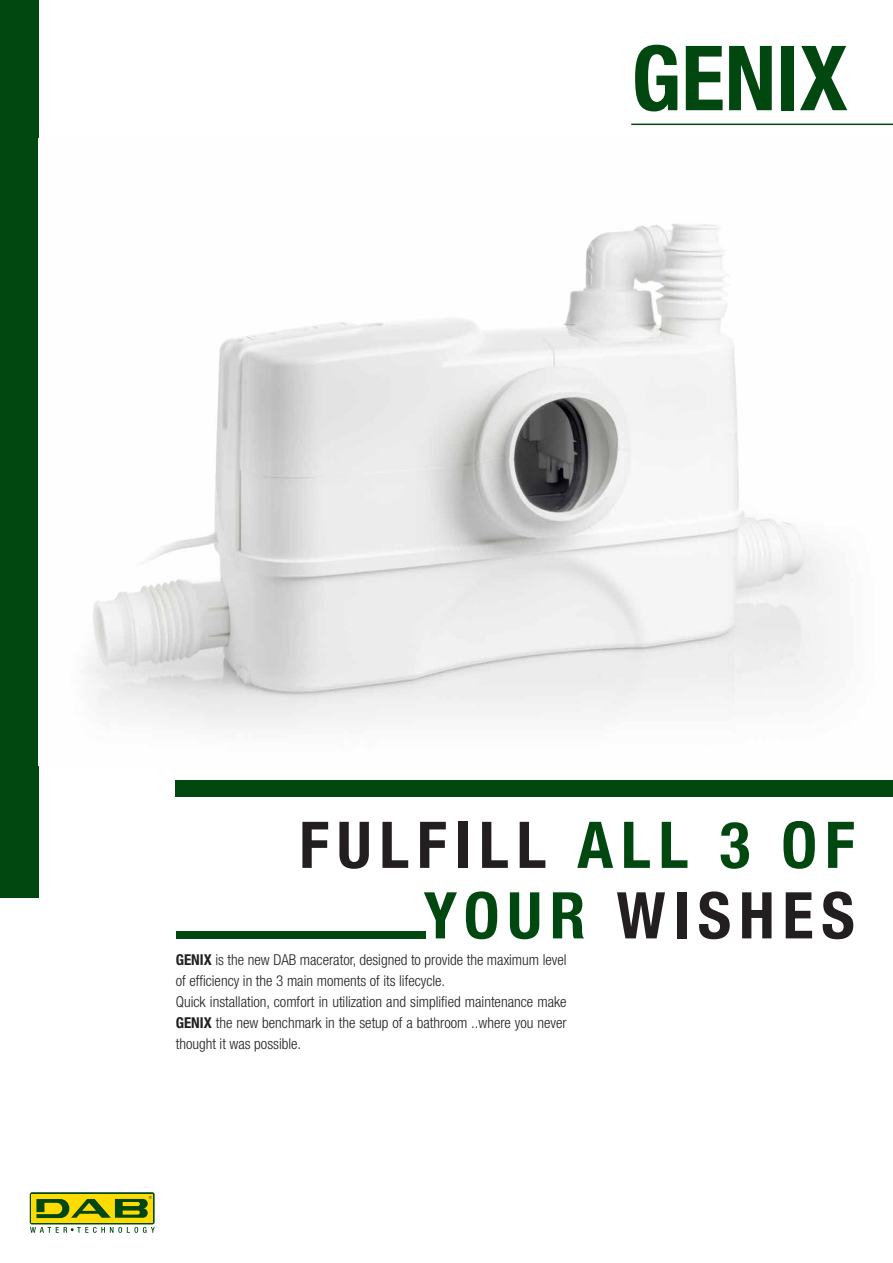
<style>
.page{position:relative;width:893px;height:1263px;background:#fff}
.page>*{position:absolute;margin:0;border:0;box-sizing:border-box;transform-origin:0 0}
.t1{font:700 condensed 90px "Helvetica Neue LT";color:#004710}
.t2{font:700 condensed 64.5px/70.5px "Helvetica Neue LT";letter-spacing:.12em;color:#231f20;text-align:right}
.t3{font:300 condensed 15px/21px "Helvetica Neue LT";color:#231f20}
.s1{color:#004710}
.s2{font-weight:700}
</style>
<div class="page">
<div style="left:30px;top:1192px;width:125px;height:32px;background:linear-gradient(to right,#ffdc01,#ffdc01);border-radius:2px"></div>
<div style="left:32px;top:1194px;width:121px;height:28px;background:#ffdc01"></div>
<svg style="left:30px;top:1227px;width:125px;height:6px"></svg>
<svg style="left:36px;top:1196px;width:116px;height:22px"></svg>
<hr style="left:631px;top:124px;width:262px;height:1px;background:#004710">
<div style="left:0;top:0;width:38px;height:897px;background:#004710"></div>
<img style="left:86px;top:223px;width:746px;height:503px">
<div style="left:176px;top:781px;width:717px;height:16px;background:#004710"></div>
<div style="left:176px;top:931px;width:249px;height:7px;background:#004710"></div>
<h1 class="t1" style="left:631px;top:24px;width:218px">GENIX</h1>
<h2 class="t2" style="left:299px;top:809px;width:557px">FULFILL <span class="s1">ALL 3 OF<br>YOUR</span> WISHES</h2>
<p class="t3" style="left:176px;top:949px;width:392px"><span class="s2">GENIX</span> is the new DAB macerator, designed to provide the maximum level of efficiency in the 3 main moments of its lifecycle.<br>Quick installation, comfort in utilization and simplified maintenance make <span class="s2">GENIX</span> the new benchmark in the setup of a bathroom ..where you never thought it was possible.</p>
</div>
